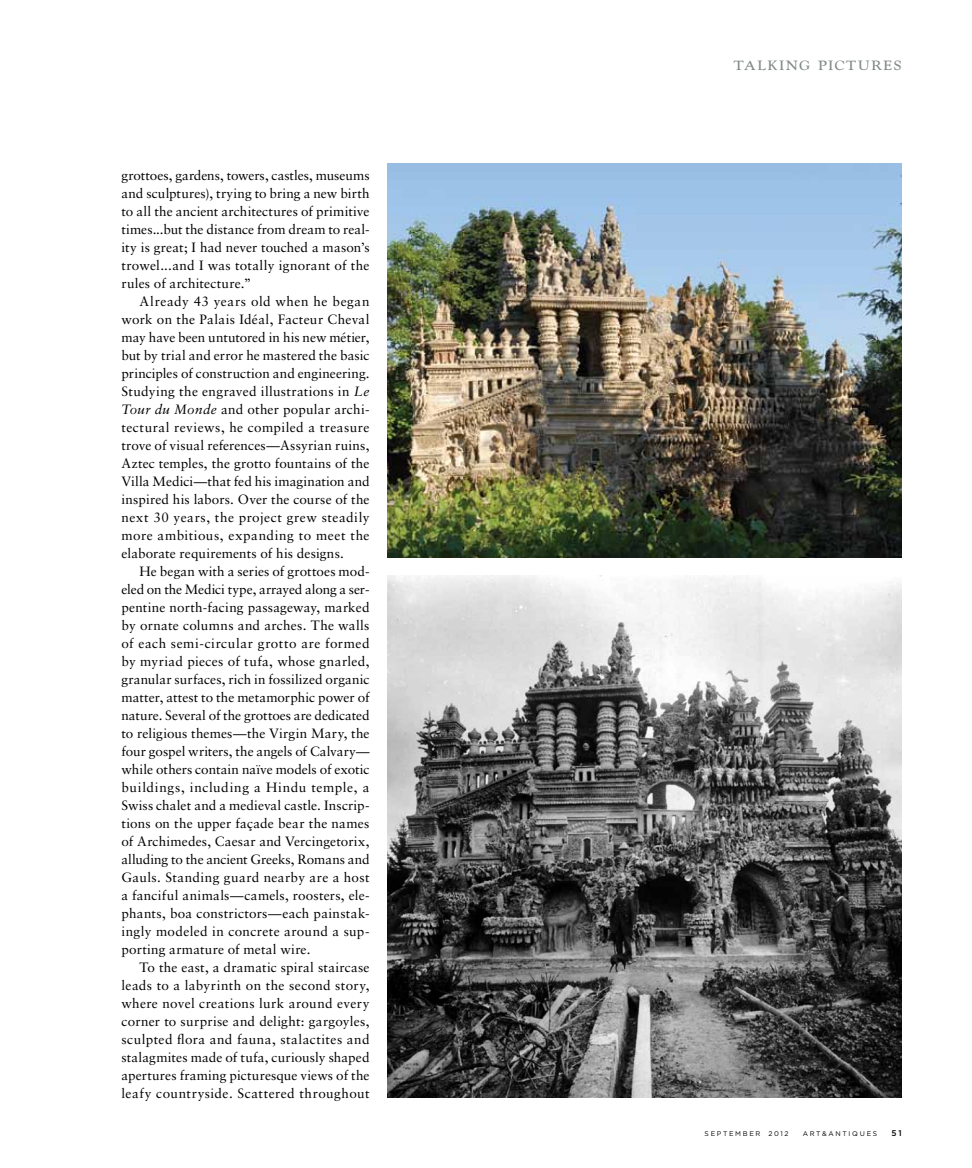
<style>
.page{position:relative;width:972px;height:1168px;background:#fff}
.page>*{position:absolute;margin:0;border:0;box-sizing:border-box;transform-origin:0 0}
.t1{font:21px "Goudy SC";letter-spacing:.045em;color:#828887}
.t2{font:13.5px/18px "Sabon LT Std";letter-spacing:.02em;color:#000;text-align:justify}
.t3{font:500 8.25px "Gotham";color:#000}
.t4{font:6.75px "Gotham";letter-spacing:.245em;color:#000}
.s1{font-style:italic}
</style>
<div class="page">
<img style="left:388px;top:164px;width:514px;height:394px">
<img style="left:388px;top:576px;width:514px;height:522px">
<p class="t2" style="left:122px;top:166px;width:250px">grottoes, gardens, towers, castles, museums and sculptures), trying to bring a new birth to all the ancient architectures of primitive times...but the distance from dream to real&shy;ity is great; I had never touched a mason’s trowel...and I was totally ignorant of the rules of architecture.”</p>
<p class="t2" style="left:121px;top:292px;width:250px;text-indent:18px">Already 43 years old when he began work on the Palais Idéal, Facteur Cheval may have been untutored in his new métier, but by trial and error he mastered the basic principles of construction and engineering.<br>Studying the engraved illustrations in <span class="s1">Le Tour du Monde</span> and other popular archi&shy;tectural reviews, he compiled a treasure trove of visual references—Assyrian ruins, Aztec temples, the grotto fountains of the Villa Medici—that fed his imagination and inspired his labors. Over the course of the next 30 years, the project grew steadily more ambitious, expanding to meet the elaborate requirements of his designs.</p>
<p class="t2" style="left:121px;top:562px;width:250px;text-indent:18px">He began with a series of grottoes mod&shy;eled on the Medici type, arrayed along a ser&shy;pentine north-facing passageway, marked by ornate columns and arches. The walls of each semi-circular grotto are formed by myriad pieces of tufa, whose gnarled, granular surfaces, rich in fossilized organic matter, attest to the metamorphic power of nature. Several of the grottoes are dedicated to religious themes—the Virgin Mary, the four gospel writers, the angels of Calvary— while others contain naïve models of exotic buildings, including a Hindu temple, a Swiss chalet and a medieval castle. Inscrip&shy;tions on the upper façade bear the names of Archimedes, Caesar and Vercingetorix, alluding to the ancient Greeks, Romans and Gauls. Standing guard nearby are a host a fanciful animals—camels, roosters, ele&shy;phants, boa constrictors—each painstak&shy;ingly modeled in concrete around a sup&shy;porting armature of metal wire.</p>
<p class="t2" style="left:121px;top:958px;width:250px;text-indent:18px">To the east, a dramatic spiral staircase leads to a labyrinth on the second story, where novel creations lurk around every corner to surprise and delight: gargoyles, sculpted flora and fauna, stalactites and stalagmites made of tufa, curiously shaped apertures framing picturesque views of the leafy countryside. Scattered throughout</p>
<h1 class="t1" style="left:734px;top:51px;width:170px">talking pictures</h1>
<p class="t4" style="left:705px;top:1130px;width:85px">S EPTEMBER 2012</p>
<p class="t4" style="left:803px;top:1130px;width:76px">ART&amp;ANTIQUES</p>
<p class="t3" style="left:891px;top:1129px;width:12px">51</p>
</div>
